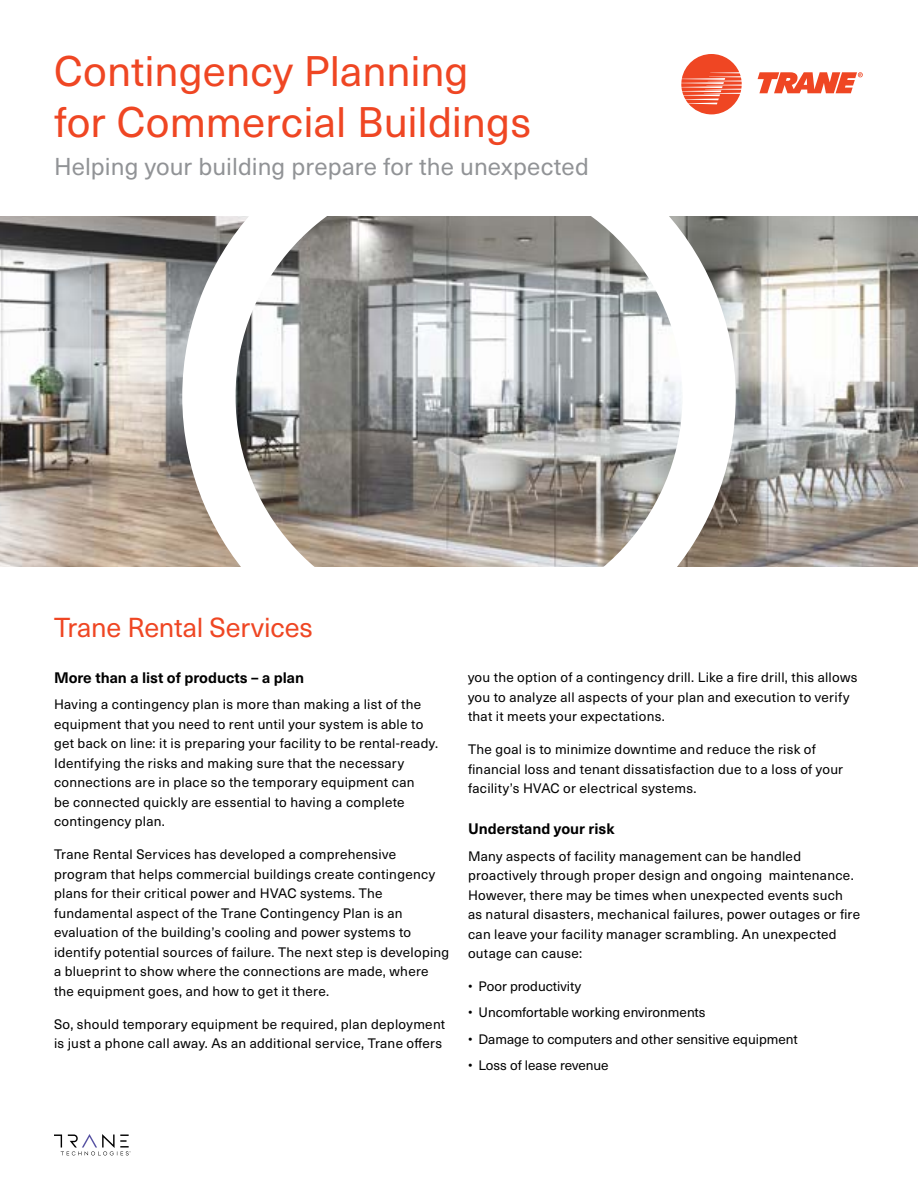
<style>
.page{position:relative;width:918px;height:1188px;background:#fff}
.page>*{position:absolute;margin:0;border:0;box-sizing:border-box;transform-origin:0 0}
.t1{font:42px/51px "Neue Haas Unica W1 G";color:#ef4623}
.t2{font:27px "Neue Haas Unica W1 G";letter-spacing:-.01em;color:#ef4623}
.t3{font:24px "Neue Haas Unica W1 G";letter-spacing:.005em;color:#919396}
.t4{font:700 15px "Neue Haas Unica W1 G";color:#000}
.t5{font:13.5px/19.5px "Neue Haas Unica W1 G";letter-spacing:.02em;color:#000}
.t6{font:13.5px "Neue Haas Unica W1 G";color:#000}
</style>
<div class="page">
<svg style="left:681px;top:54px;width:61px;height:60px"></svg>
<svg style="left:758px;top:72px;width:105px;height:21px"></svg>
<svg style="left:54px;top:1134px;width:77px;height:21px"></svg>
<img style="left:0;top:216px;width:918px;height:351px">
<svg style="left:182px;top:216px;width:554px;height:351px"></svg>
<h1 class="t1" style="left:54px;top:43px;width:479px">Contingency Planning<br>for Commercial Buildings</h1>
<h3 class="t3" style="left:54px;top:149px;width:536px">Helping your building prepare for the unexpected</h3>
<h2 class="t2" style="left:54px;top:608px;width:260px">Trane Rental Services</h2>
<p class="t4" style="left:54px;top:666px;width:252px">More than a list of products – a plan</p>
<p class="t5" style="left:54px;top:694px;width:386px">Having a contingency plan is more than making a list of the equipment that you need to rent until your system is able to get back on line: it is preparing your facility to be rental-ready.<br>Identifying the risks and making sure that the necessary connections are in place so the temporary equipment can<br>be connected quickly are essential to having a complete contingency plan.</p>
<p class="t5" style="left:54px;top:844px;width:397px">Trane Rental Services has developed a comprehensive program that helps commercial buildings create contingency plans for their critical power and HVAC systems. The fundamental aspect of the Trane Contingency Plan is an evaluation of the building’s cooling and power systems to identify potential sources of failure. The next step is developing a blueprint to show where the connections are made, where the equipment goes, and how to get it there.</p>
<p class="t5" style="left:54px;top:1014px;width:393px">So, should temporary equipment be required, plan deployment is just a phone call away. As an additional service, Trane offers</p>
<p class="t5" style="left:468px;top:667px;width:391px">you the option of a contingency drill. Like a fire drill, this allows you to analyze all aspects of your plan and execution to verify that it meets your expectations.</p>
<p class="t5" style="left:468px;top:739px;width:377px">The goal is to minimize downtime and reduce the risk of financial loss and tenant dissatisfaction due to a loss of your facility’s HVAC or electrical systems.</p>
<p class="t4" style="left:468px;top:818px;width:148px">Understand your risk</p>
<p class="t5" style="left:468px;top:845px;width:394px">Many aspects of facility management can be handled proactively through proper design and ongoing maintenance.<br>However, there may be times when unexpected events such as natural disasters, mechanical failures, power outages or fire can leave your facility manager scrambling. An unexpected outage can cause:</p>
<p class="t6" style="left:468px;top:976px;width:115px">• Poor productivity</p>
<p class="t6" style="left:468px;top:1003px;width:239px">• Uncomfortable working environments</p>
<p class="t6" style="left:468px;top:1029px;width:331px">• Damage to computers and other sensitive equipment</p>
<p class="t6" style="left:468px;top:1055px;width:142px">• Loss of lease revenue</p>
</div>
